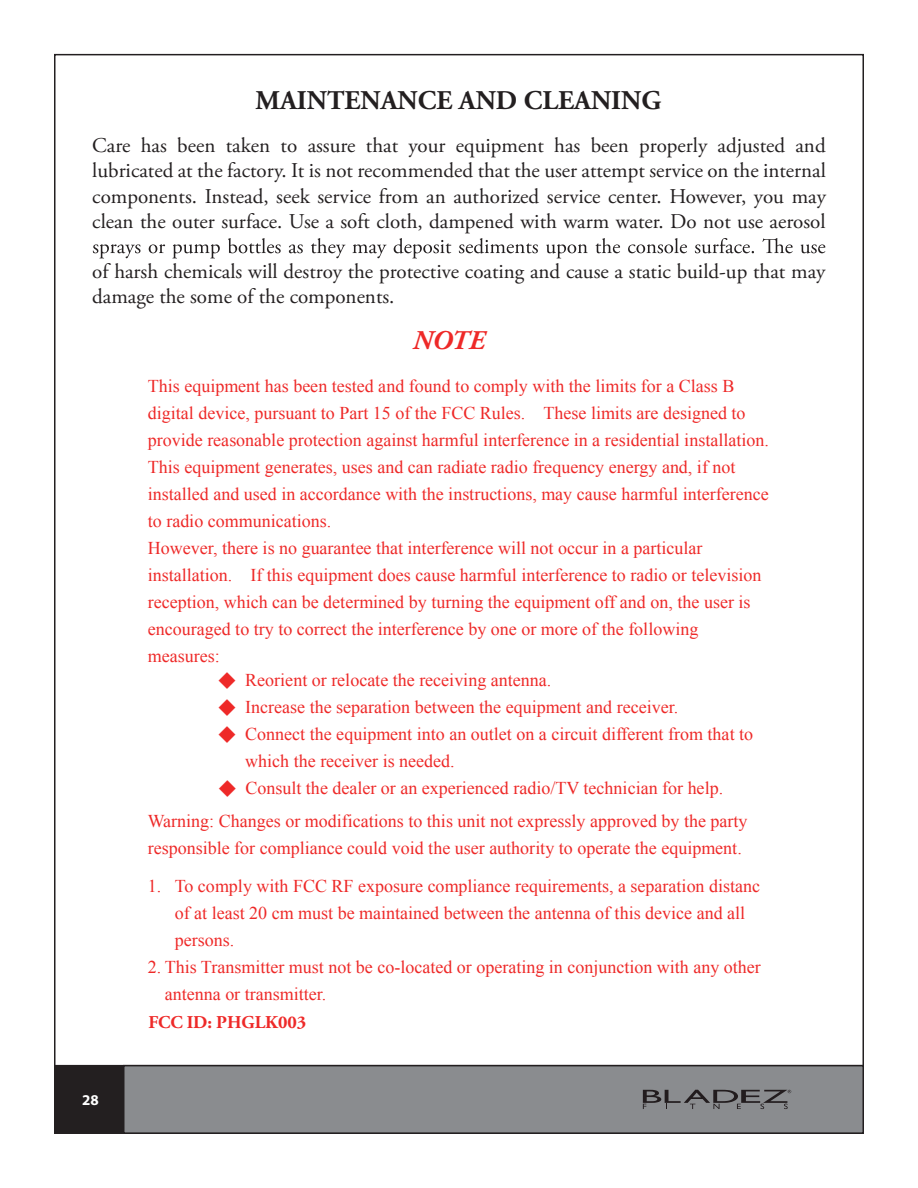
<style>
.page{position:relative;width:918px;height:1188px;background:#fff}
.page>*{position:absolute;margin:0;border:0;box-sizing:border-box;transform-origin:0 0}
.t1{font:700 27px "Adobe Garamond Pro";color:#231f20}
.t2{font:italic 700 27px "Adobe Garamond Pro";color:#ee2928}
.t3{font:21px/25.2px "Adobe Garamond Pro";color:#231f20;text-align:justify}
.t4{font:18px/27px "Times New Roman";color:#ee2928}
.t5{font:700 18px "Adobe Garamond Pro";color:#ee2928}
.t6{font:700 15px "Myriad Pro";color:#fff}
.s1{font-family:"P Ming Li U"}
</style>
<div class="page">
<div style="left:55px;top:1066px;width:808px;height:67px;background:#231f20"></div>
<div style="left:124px;top:1066px;width:739px;height:67px;background:#8a8c8f"></div>
<div style="left:123px;top:1065px;width:741px;height:69px;border:2px solid #231f20"></div>
<svg style="left:643px;top:1090px;width:148px;height:19px"></svg>
<svg style="left:93px;top:238px;width:732px;height:20px"></svg>
<h1 class="t1" style="left:256px;top:84px;width:407px">MAINTENANCE AND CLEANING</h1>
<p class="t3" style="left:92px;top:134px;width:735px">Care has been taken to assure that your equipment has been properly adjusted and lubricated at the factory. It is not recommended that the user attempt service on the internal components. Instead, seek service from an authorized service center. However, you may clean the outer surface. Use a soft cloth, dampened with warm water. Do not use aerosol</p>
<p class="t3" style="left:92px;top:260px;width:735px">of harsh chemicals will destroy the protective coating and cause a static build-up that may damage the some of the components.</p>
<h1 class="t2" style="left:413px;top:325px;width:74px">NOTE</h1>
<p class="t4" style="left:148px;top:372px;width:623px">This equipment has been tested and found to comply with the limits for a Class B digital device, pursuant to Part 15 of the FCC Rules. These limits are designed to provide reasonable protection against harmful interference in a residential installation.<br>This equipment generates, uses and can radiate radio frequency energy and, if not installed and used in accordance with the instructions, may cause harmful interference to radio communications.<br>However, there is no guarantee that interference will not occur in a particular installation. If this equipment does cause harmful interference to radio or television reception, which can be determined by turning the equipment off and on, the user is encouraged to try to correct the interference by one or more of the following measures:</p>
<p class="t6" style="left:82px;top:1090px;width:18px">28</p>
<p class="t4" style="left:218px;top:666px;width:335px"><span class="s1">◆</span> Reorient or relocate the receiving antenna.</p>
<p class="t4" style="left:218px;top:693px;width:462px"><span class="s1">◆</span> Increase the separation between the equipment and receiver.</p>
<p class="t4" style="left:245px;top:720px;width:510px;text-indent:-27px"><span class="s1">◆</span> Connect the equipment into an outlet on a circuit different from that to which the receiver is needed.</p>
<p class="t4" style="left:148px;top:771px;width:601px;line-height:33px;text-indent:71px"><span class="s1">◆</span> Consult the dealer or an experienced radio/TV technician for help.<br>Warning: Changes or modifications to this unit not expressly approved by the party</p>
<p class="t4" style="left:148px;top:834px;width:596px">responsible for compliance could void the user authority to operate the equipment.</p>
<p class="t4" style="left:175px;top:872px;width:587px;text-indent:-27px">1. To comply with FCC RF exposure compliance requirements, a separation distanc of at least 20 cm must be maintained between the antenna of this device and all persons.</p>
<p class="t4" style="left:165px;top:953px;width:598px;text-indent:-17px">2. This Transmitter must not be co-located or operating in conjunction with any other antenna or transmitter.</p>
<p class="t5" style="left:148px;top:1012px;width:159px">FCC ID: PHGLK003</p>
</div>
